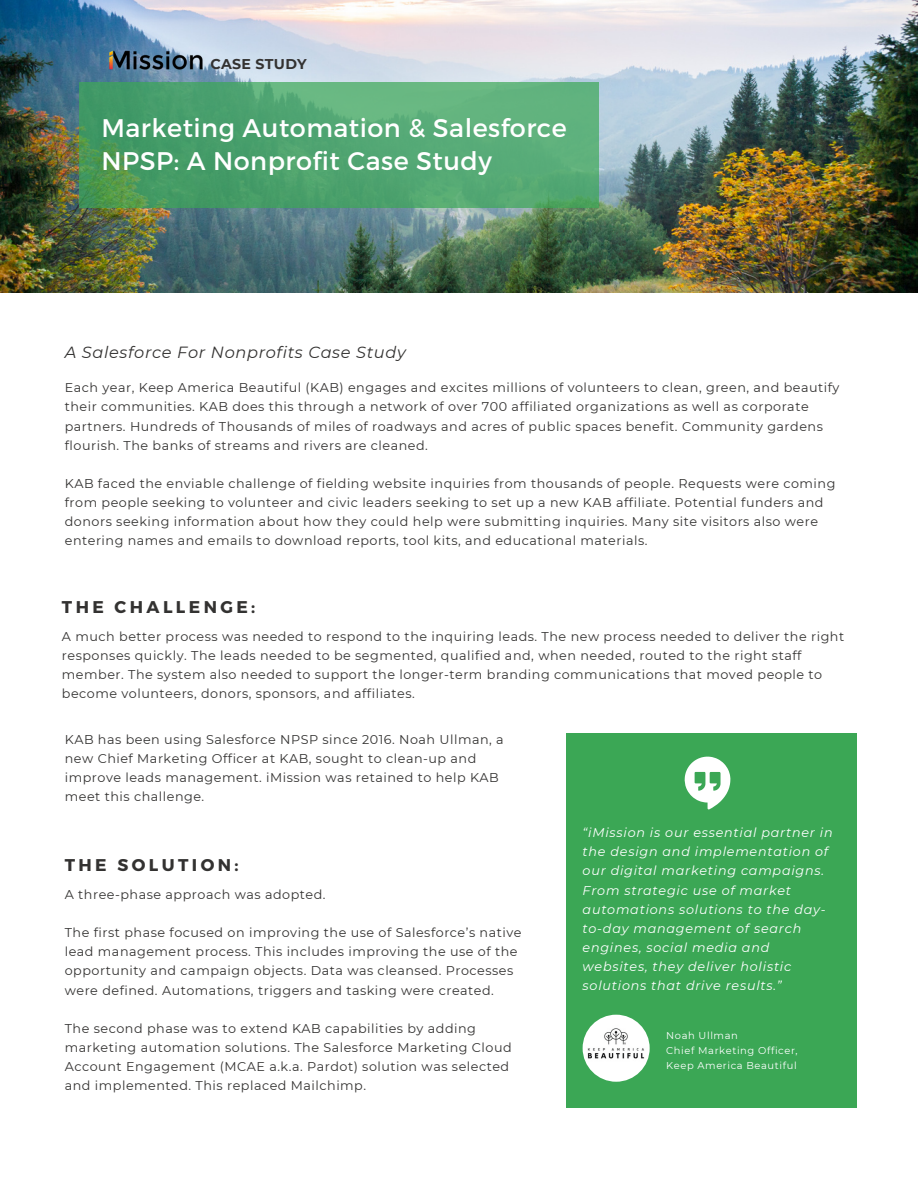
<style>
.page{position:relative;width:918px;height:1188px;background:#fff}
.page>*{position:absolute;margin:0;border:0;box-sizing:border-box;transform-origin:0 0}
.t1{font:25.5px/32.8px "Montserrat";letter-spacing:.02em;color:#fff}
.t2{font:700 16.95px "Montserrat";letter-spacing:.2em;color:#333231}
.t3{font:italic 16.2px "Montserrat";letter-spacing:.04em;color:#333231}
.t4{font:700 14.1px "Montserrat";letter-spacing:.02em;color:#333231}
.t5{font:12.75px/19px "Montserrat";letter-spacing:.04em;color:#333231}
.t6{font:italic 12.75px/19px "Montserrat";letter-spacing:.06em;color:#fff}
.t7{font:9.9px "Montserrat";letter-spacing:.06em;color:#fff}
</style>
<div class="page">
<img style="left:0;top:0;width:918px;height:293px">
<svg style="left:80px;top:82px;width:519px;height:126px;background:#52a570"></svg>
<img style="left:101px;top:46px;width:110px;height:27px">
<div style="left:566px;top:733px;width:290px;height:375px;background:#3ba755"></div>
<svg style="left:685px;top:757px;width:45px;height:52px"></svg>
<img style="left:583px;top:1015px;width:67px;height:67px;border-radius:50%">
<p class="t4" style="left:210px;top:55px;width:98px">CASE STUDY</p>
<p class="t1" style="left:101px;top:110px;width:467px">Marketing Automation &amp; Salesforce<br>NPSP: A Nonprofit Case Study</p>
<p class="t3" style="left:65px;top:342px;width:343px">A Salesforce For Nonprofits Case Study</p>
<p class="t5" style="left:65px;top:378px;width:776px">Each year, Keep America Beautiful (KAB) engages and excites millions of volunteers to clean, green, and beautify their communities. KAB does this through a network of over 700 affiliated organizations as well as corporate partners. Hundreds of Thousands of miles of roadways and acres of public spaces benefit. Community gardens flourish. The banks of streams and rivers are cleaned.</p>
<p class="t5" style="left:65px;top:474px;width:772px">KAB faced the enviable challenge of fielding website inquiries from thousands of people. Requests were coming from people seeking to volunteer and civic leaders seeking to set up a new KAB affiliate. Potential funders and donors seeking information about how they could help were submitting inquiries. Many site visitors also were entering names and emails to download reports, tool kits, and educational materials.</p>
<p class="t2" style="left:62px;top:596px;width:195px">THE CHALLENGE:</p>
<p class="t5" style="left:62px;top:626px;width:784px">A much better process was needed to respond to the inquiring leads. The new process needed to deliver the right responses quickly. The leads needed to be segmented, qualified and, when needed, routed to the right staff member. The system also needed to support the longer-term branding communications that moved people to become volunteers, donors, sponsors, and affiliates.</p>
<p class="t5" style="left:65px;top:730px;width:441px">KAB has been using Salesforce NPSP since 2016. Noah Ullman, a new Chief Marketing Officer at KAB, sought to clean-up and improve leads management. iMission was retained to help KAB meet this challenge.</p>
<p class="t2" style="left:65px;top:854px;width:175px">THE SOLUTION:</p>
<p class="t5" style="left:65px;top:885px;width:262px">A three-phase approach was adopted.</p>
<p class="t5" style="left:65px;top:923px;width:458px">The first phase focused on improving the use of Salesforce’s native lead management process. This includes improving the use of the opportunity and campaign objects. Data was cleansed. Processes were defined. Automations, triggers and tasking were created.</p>
<p class="t5" style="left:65px;top:1019px;width:448px">The second phase was to extend KAB capabilities by adding marketing automation solutions. The Salesforce Marketing Cloud Account Engagement (MCAE a.k.a. Pardot) solution was selected and implemented. This replaced Mailchimp.</p>
<p class="t6" style="left:583px;top:823px;width:252px">“iMission is our essential partner in the design and implementation of our digital marketing campaigns.<br>From strategic use of market automations solutions to the day&shy;to-day management of search engines, social media and websites, they deliver holistic solutions that drive results.”</p>
<p class="t7" style="left:666px;top:1030px;width:73px">Noah Ullman</p>
<p class="t7" style="left:666px;top:1045px;width:133px">Chief Marketing Officer,</p>
<p class="t7" style="left:666px;top:1060px;width:132px">Keep America Beautiful</p>
</div>
